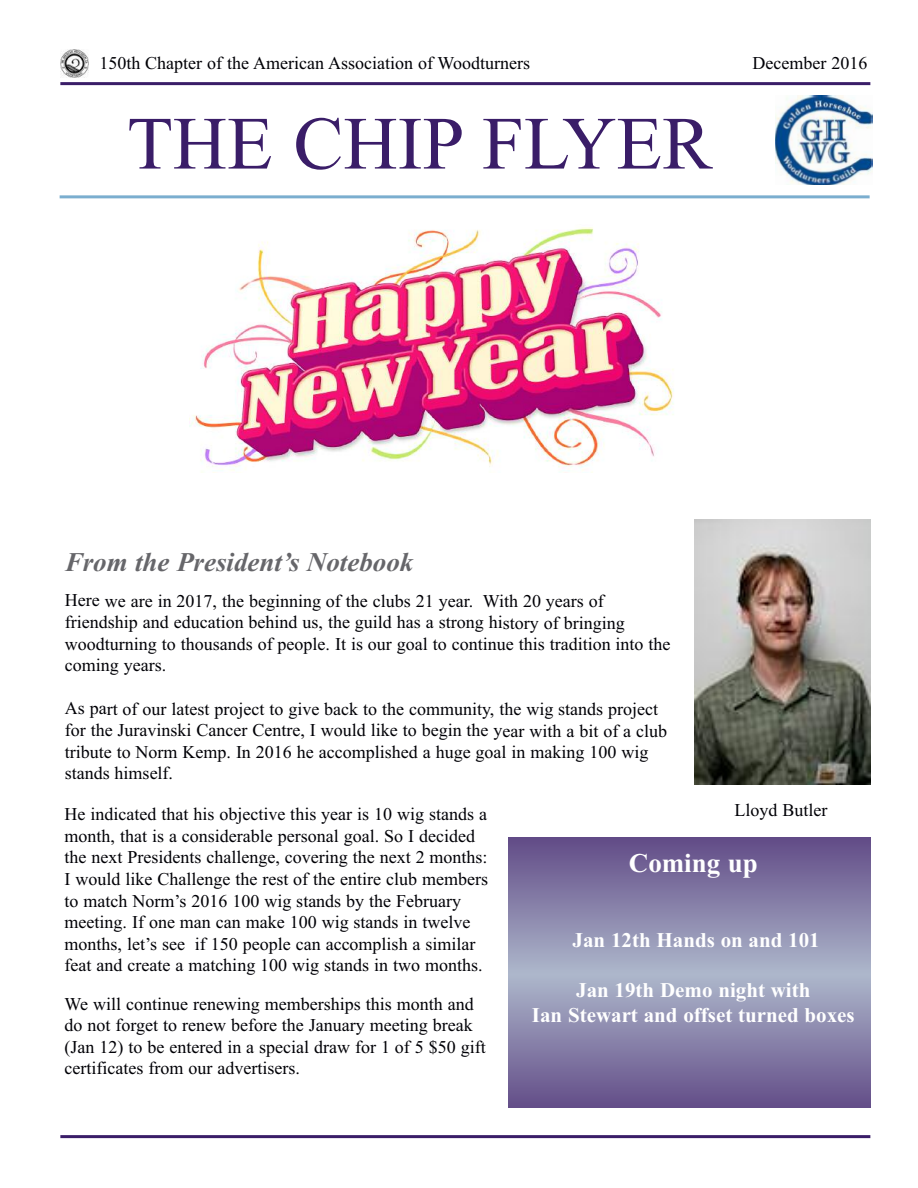
<style>
.page{position:relative;width:918px;height:1188px;background:#fff}
.page>*{position:absolute;margin:0;border:0;box-sizing:border-box;transform-origin:0 0}
.t1{font:75px "Times New Roman";color:#3a1d68}
.t2{font:italic 700 27px "Times New Roman";color:#66666a}
.t3{font:700 27px "Times New Roman";color:#fff}
.t4{font:700 21px/25.2px "Times New Roman";color:#fff;text-align:center}
.t5{font:18px/21.6px "Times New Roman";color:#000006}
</style>
<div class="page">
<hr style="left:60px;top:1135px;width:810px;height:3px;background:#3a1d68">
<img style="left:60px;top:50px;width:28px;height:28px">
<hr style="left:60px;top:82px;width:810px;height:3px;background:#3a1d68">
<img style="left:775px;top:95px;width:98px;height:90px">
<hr style="left:60px;top:195px;width:810px;height:3px;background:#7baecf">
<img style="left:694px;top:520px;width:176px;height:264px">
<svg style="left:508px;top:837px;width:362px;height:271px;background:#8781a9"></svg>
<img style="left:189px;top:227px;width:485px;height:244px">
<p class="t5" style="left:99px;top:52px;width:432px">150th Chapter of the American Association of Woodturners</p>
<p class="t5" style="left:752px;top:52px;width:116px">December 2016</p>
<h1 class="t1" style="left:127px;top:99px;width:587px">THE CHIP FLYER</h1>
<h2 class="t2" style="left:65px;top:546px;width:350px">From the President’s Notebook</h2>
<p class="t5" style="left:65px;top:590px;width:607px">Here we are in 2017, the beginning of the clubs 21 year. With 20 years of friendship and education behind us, the guild has a strong history of bringing woodturning to thousands of people. It is our goal to continue this tradition into the coming years.</p>
<p class="t5" style="left:65px;top:698px;width:604px">As part of our latest project to give back to the community, the wig stands project for the Juravinski Cancer Centre, I would like to begin the year with a bit of a club tribute to Norm Kemp. In 2016 he accomplished a huge goal in making 100 wig stands himself.</p>
<p class="t5" style="left:65px;top:803px;width:425px">He indicated that his objective this year is 10 wig stands a month, that is a considerable personal goal. So I decided the next Presidents challenge, covering the next 2 months:<br>I would like Challenge the rest of the entire club members to match Norm’s 2016 100 wig stands by the February meeting. If one man can make 100 wig stands in twelve months, let’s see if 150 people can accomplish a similar feat and create a matching 100 wig stands in two months.</p>
<p class="t5" style="left:734px;top:799px;width:94px">Lloyd Butler</p>
<h2 class="t3" style="left:629px;top:847px;width:130px">Coming up</h2>
<p class="t4" style="left:573px;top:927px;width:249px">Jan 12th Hands on and 101</p>
<p class="t4" style="left:532px;top:977px;width:324px">Jan 19th Demo night with<br>Ian Stewart and offset turned boxes</p>
<p class="t5" style="left:65px;top:993px;width:423px">We will continue renewing memberships this month and do not forget to renew before the January meeting break (Jan 12) to be entered in a special draw for 1 of 5 $50 gift certificates from our advertisers.</p>
</div>
